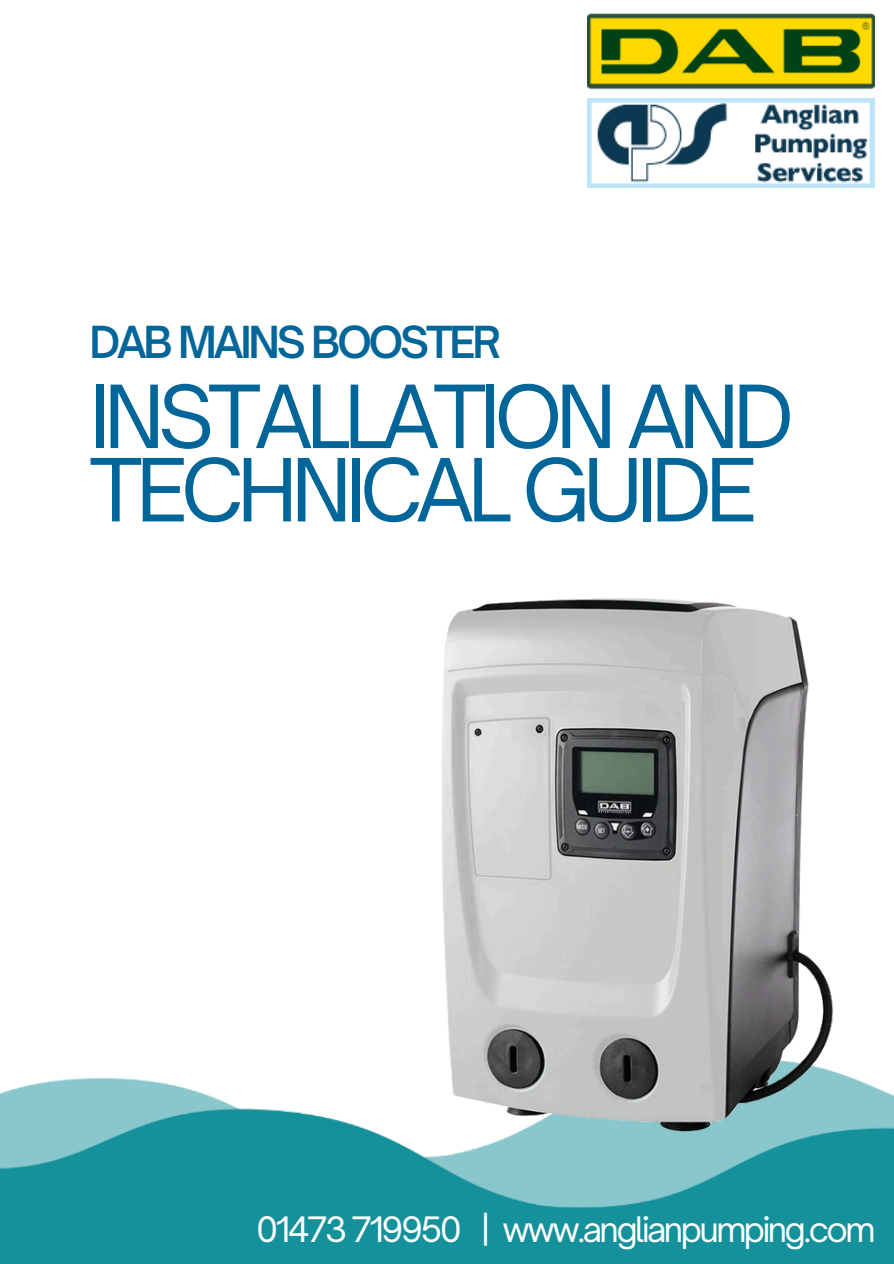
<style>
.page{position:relative;width:894px;height:1264px;background:#fff}
.page>*{position:absolute;margin:0;border:0;box-sizing:border-box;transform-origin:0 0}
.t1{font:83.1px/73.3px "Open Sauce One";letter-spacing:-.075em;color:#069}
.t2{font:600 42.15px "Open Sauce One";letter-spacing:-.075em;color:#069}
.t3{font:33.45px "Open Sauce One";letter-spacing:-.075em;color:#fff}
</style>
<div class="page">
<img style="left:0;top:1078px;width:893px;height:185px">
<img style="left:587px;top:13px;width:286px;height:77px">
<svg style="left:587px;top:98px;width:286px;height:90px"></svg>
<img style="left:322px;top:598px;width:571px;height:575px">
<h1 class="t2" style="left:89px;top:316px;width:413px">DAB MAINS BOOSTER</h1>
<h2 class="t1" style="left:89px;top:379px;width:706px">INSTALLATION AND<br>TECHNICAL GUIDE</h2>
<p class="t3" style="left:256px;top:1208px;width:620px">01473 719950 | www.anglianpumping.com</p>
</div>
